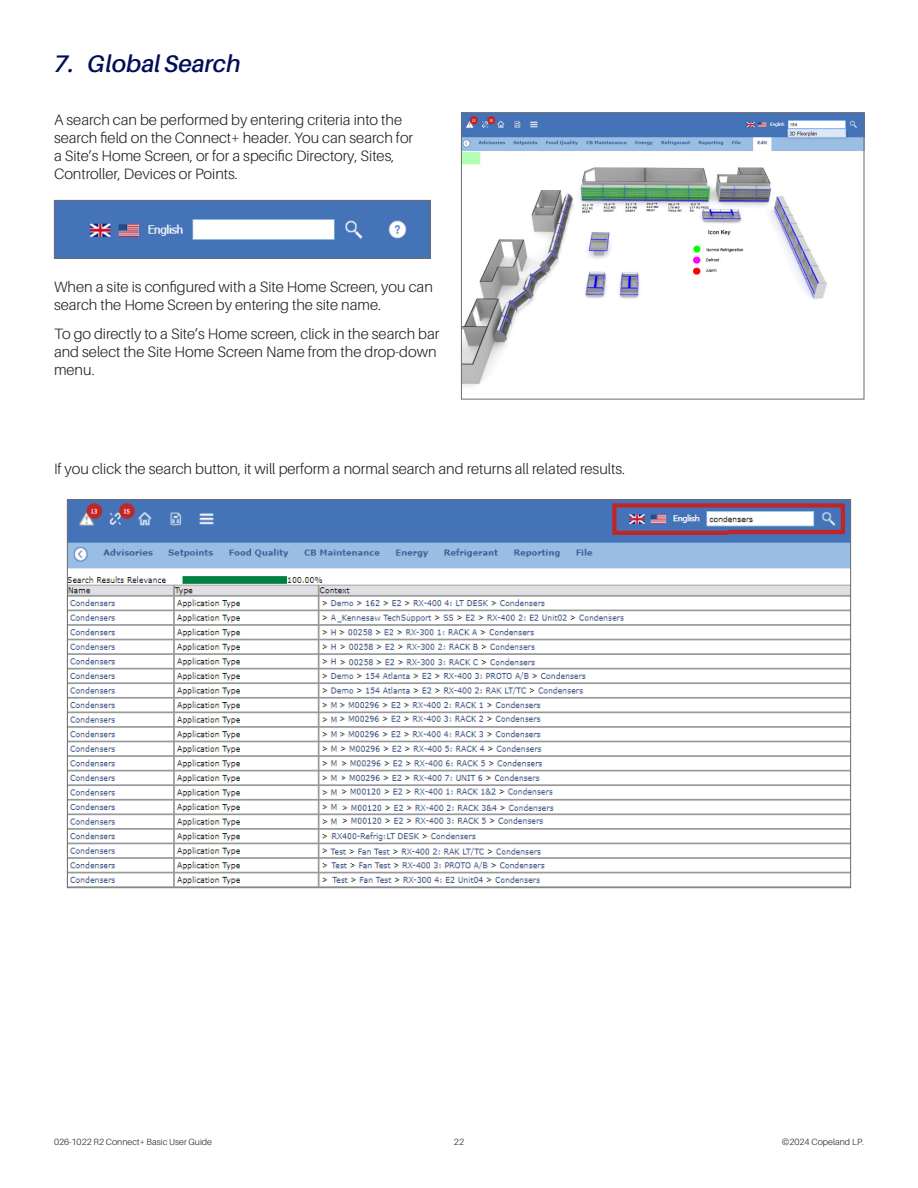
<style>
.page{position:relative;width:918px;height:1188px;background:#fff}
.page>*{position:absolute;margin:0;border:0;box-sizing:border-box;transform-origin:0 0}
.Heading_1{font:italic 600 24px "Aileron";color:#000e57}
.Body_Text{font:300 15px/18px "Aileron";color:#231f20}
.t1{font:300 9px "Aileron";color:#231f20}
</style>
<div class="page">
<img style="left:56px;top:202px;width:373px;height:55px">
<div style="left:54px;top:200px;width:377px;height:59px;border:1px solid #6c6d70"></div>
<img style="left:463px;top:114px;width:399px;height:273px">
<div style="left:461px;top:112px;width:403px;height:287px;border:1px solid #6c6d70"></div>
<img style="left:69px;top:501px;width:780px;height:385px">
<p class="Heading_1" style="left:54px;top:51px;width:188px">7. Global Search</p>
<p class="Body_Text" style="left:54px;top:111px;width:361px">A search can be performed by entering criteria into the search field on the Connect+ header. You can search for a Site’s Home Screen, or for a specific Directory, Sites, Controller, Devices or Points.</p>
<p class="Body_Text" style="left:54px;top:278px;width:380px">When a site is configured with a Site Home Screen, you can search the Home Screen by entering the site name.</p>
<p class="Body_Text" style="left:54px;top:325px;width:387px">To go directly to a Site’s Home screen, click in the search bar and select the Site Home Screen Name from the drop-down menu.</p>
<p class="Body_Text" style="left:54px;top:460px;width:573px">If you click the search button, it will perform a normal search and returns all related results.</p>
<p class="t1" style="left:54px;top:1137px;width:160px">026-1022 R2 Connect+ Basic User Guide</p>
<p class="t1" style="left:454px;top:1137px;width:12px">22</p>
<p class="t1" style="left:782px;top:1137px;width:84px">©2024 Copeland LP.</p>
</div>
